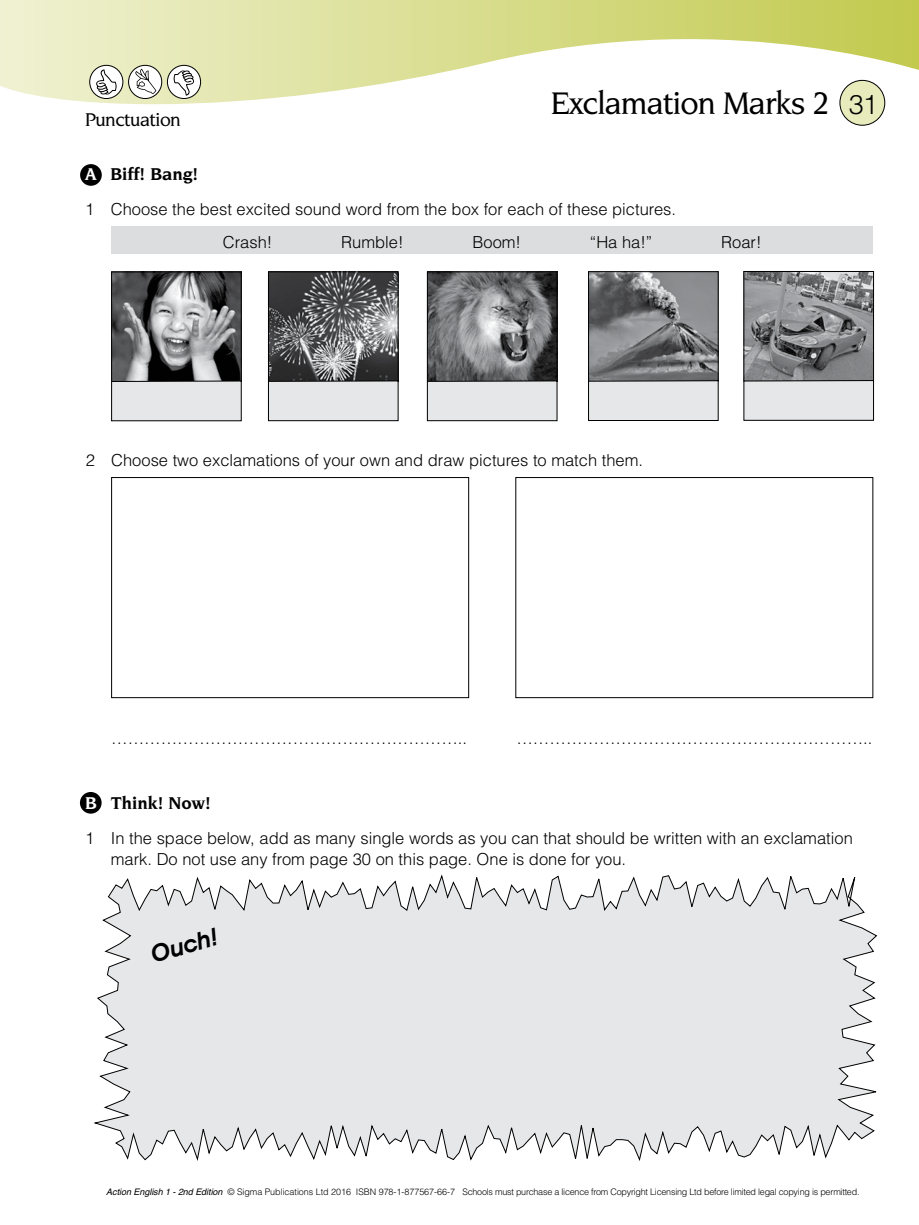
<style>
.page{position:relative;width:919px;height:1225px;background:#fff}
.page>*{position:absolute;margin:0;border:0;box-sizing:border-box;transform-origin:0 0}
.t1{font:500 33px "Novarese IT Cby BT";letter-spacing:-.03em;color:#000}
.t2{font:italic 600 24px "Avant Garde IT Cby BT";color:#000}
.t3{font:500 19.5px "Novarese IT Cby BT";letter-spacing:-.03em;color:#000}
.t4{font:700 18px "Novarese IT Cby BT";color:#000}
.t5{font:300 16.5px/21.8px "Helvetica";color:#000}
.t6{font:300 9px "Helvetica";letter-spacing:-.025em;color:#000}
.s1{font-family:"Helvetica";font-weight:300;font-size:27px}
.s2{color:#fff}
.s3{font-weight:400;font-style:italic}
</style>
<div class="page">
<svg style="left:0;top:0;width:918px;height:104px"></svg>
<svg style="left:90px;top:65px;width:33px;height:33px"></svg>
<div style="left:89px;top:65px;width:34px;height:34px;border:1px solid #000;border-radius:50%"></div>
<svg style="left:96px;top:69px;width:20px;height:25px"></svg>
<svg style="left:128px;top:65px;width:34px;height:33px"></svg>
<div style="left:128px;top:65px;width:34px;height:34px;border:1px solid #000;border-radius:50%"></div>
<svg style="left:135px;top:69px;width:21px;height:25px"></svg>
<svg style="left:167px;top:65px;width:33px;height:33px"></svg>
<div style="left:167px;top:65px;width:34px;height:34px;border:1px solid #000;border-radius:50%"></div>
<svg style="left:174px;top:71px;width:20px;height:25px"></svg>
<div style="left:839px;top:80px;width:45px;height:45px;background:#e8ebbb;border-radius:50%"></div>
<div style="left:839px;top:80px;width:46px;height:46px;border:1px solid #000;border-radius:50%"></div>
<div style="left:80px;top:792px;width:22px;height:21px;background:#000;border-radius:50%"></div>
<div style="left:80px;top:164px;width:22px;height:22px;background:#000;border-radius:50%"></div>
<div style="left:111px;top:477px;width:358px;height:221px;border:1px solid #000"></div>
<div style="left:515px;top:477px;width:358px;height:221px;border:1px solid #000"></div>
<svg style="left:93px;top:874px;width:785px;height:287px"></svg>
<div style="left:111px;top:227px;width:761px;height:27px;background:#dcddde"></div>
<svg style="left:111px;top:271px;width:131px;height:150px;background:#8c8d8e"></svg>
<svg style="left:268px;top:271px;width:131px;height:150px;background:#838485"></svg>
<svg style="left:426px;top:271px;width:132px;height:150px;background:#919294"></svg>
<svg style="left:743px;top:271px;width:131px;height:150px;background:#989a9b"></svg>
<svg style="left:588px;top:271px;width:131px;height:150px;background:#919394"></svg>
<p class="t3" style="left:85px;top:108px;width:97px">Punctuation</p>
<h1 class="t1" style="left:551px;top:83px;width:328px">Exclamation Marks 2 <span class="s1">31</span></h1>
<p class="t4" style="left:85px;top:163px;width:115px"><span class="s2">A</span> Biff! Bang!</p>
<p class="t5" style="left:85px;top:198px;width:592px">1 Choose the best excited sound word from the box for each of these pictures.</p>
<p class="t5" style="left:223px;top:230px;width:51px">Crash!</p>
<p class="t5" style="left:341px;top:230px;width:64px">Rumble!</p>
<p class="t5" style="left:472px;top:230px;width:50px">Boom!</p>
<p class="t5" style="left:590px;top:230px;width:64px">“Ha ha!”</p>
<p class="t5" style="left:721px;top:230px;width:42px">Roar!</p>
<p class="t5" style="left:86px;top:449px;width:559px">2 Choose two exclamations of your own and draw pictures to match them.</p>
<p class="t5" style="left:111px;top:727px;width:357px">………………………………………………………..</p>
<p class="t5" style="left:516px;top:727px;width:357px">………………………………………………………..</p>
<p class="t4" style="left:85px;top:792px;width:127px"><span class="s2">B</span> Think! Now!</p>
<p class="t5" style="left:111px;top:826px;width:743px;text-indent:-26px">1 In the space below, add as many single words as you can that should be written with an exclamation mark. Do not use any from page 30 on this page. One is done for you.</p>
<h2 class="t2" style="left:148px;top:941px;width:70px;rotate:-16deg">Ouch!</h2>
<p class="t6" style="left:106px;top:1185px;width:754px"><span class="s3">Action English 1 - 2nd Edition</span> © Sigma Publications Ltd 2016 ISBN 978-1-877567-66-7 Schools must purchase a licence from Copyright Licensing Ltd before limited legal copying is permitted.</p>
</div>
